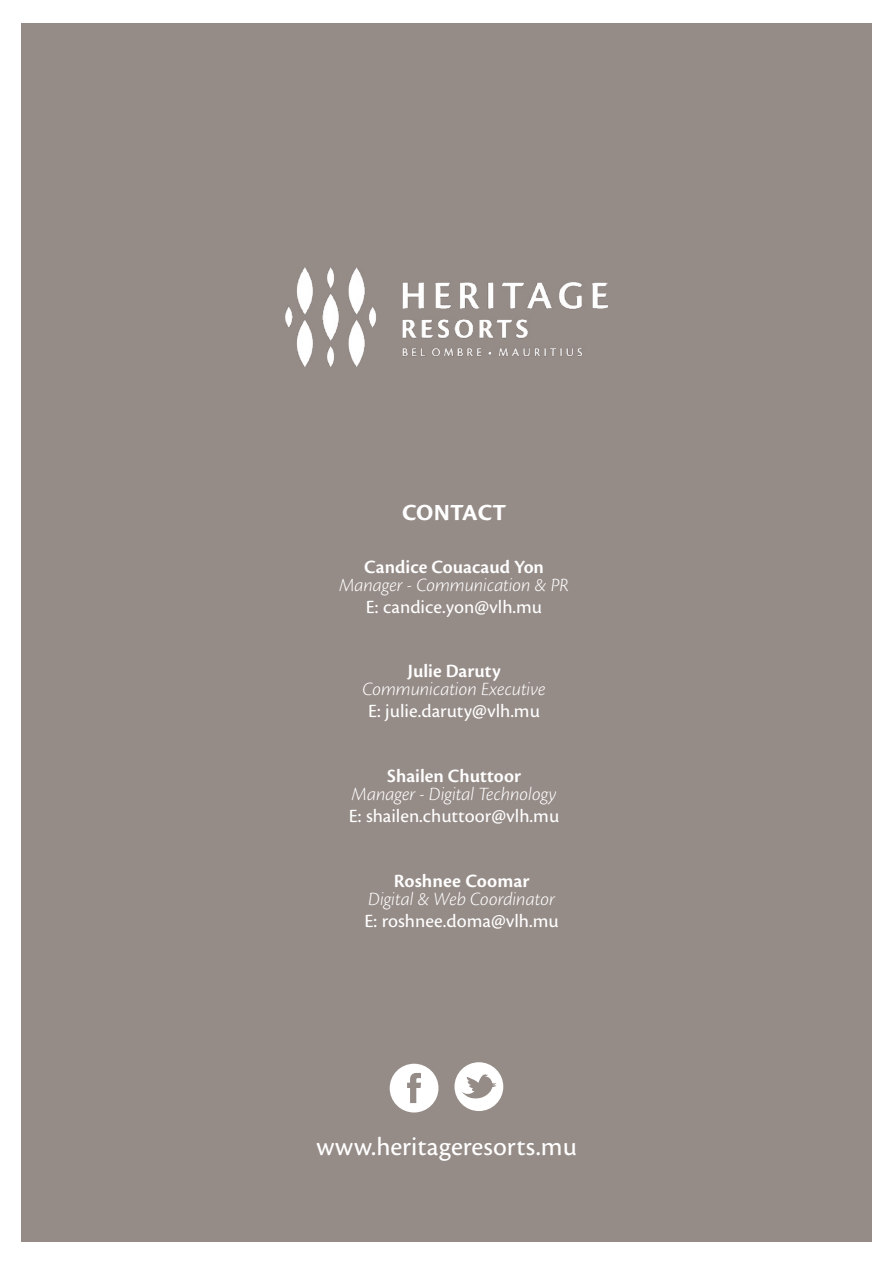
<style>
.page{position:relative;width:893px;height:1263px;background:#fff}
.page>*{position:absolute;margin:0;border:0;box-sizing:border-box;transform-origin:0 0}
.t1{font:27px "Cronos Pro Capt";color:#fff}
.t2{font:24px "Cronos Pro Bold Capt";letter-spacing:.005em;color:#fff}
.t3{font:italic 300 19.5px "Cronos Pro";letter-spacing:-.005em;color:#fff}
.t4{font:19.5px "Cronos Pro Capt";color:#fff}
.t5{font:600 19.5px "Cronos Pro";color:#fff}
.t6{font:19.5px "Cronos Pro Semibold Capt";color:#fff}
</style>
<div class="page">
<div style="left:21px;top:23px;width:851px;height:1219px;background:#958b87"></div>
<svg style="left:454px;top:1062px;width:49px;height:49px"></svg>
<svg style="left:390px;top:1064px;width:48px;height:48px"></svg>
<img style="left:286px;top:268px;width:321px;height:98px">
<p class="t2" style="left:402px;top:498px;width:106px">CONTACT</p>
<p class="t5" style="left:364px;top:555px;width:181px">Candice Couacaud Yon</p>
<p class="t3" style="left:339px;top:573px;width:232px">Manager - Communication &amp; PR</p>
<p class="t4" style="left:366px;top:596px;width:178px">E: candice.yon@vlh.mu</p>
<p class="t5" style="left:408px;top:660px;width:94px">Julie Daruty</p>
<p class="t3" style="left:362px;top:678px;width:185px">Communication Executive</p>
<p class="t4" style="left:368px;top:700px;width:173px">E: julie.daruty@vlh.mu</p>
<p class="t5" style="left:387px;top:765px;width:135px">Shailen Chuttoor</p>
<p class="t3" style="left:352px;top:783px;width:206px">Manager - Digital Technology</p>
<p class="t4" style="left:349px;top:805px;width:212px">E: shailen.chuttoor@vlh.mu</p>
<p class="t6" style="left:394px;top:870px;width:137px">Roshnee Coomar</p>
<p class="t3" style="left:368px;top:888px;width:189px">Digital &amp; Web Coordinator</p>
<p class="t4" style="left:365px;top:910px;width:196px">E: roshnee.doma@vlh.mu</p>
<h1 class="t1" style="left:316px;top:1131px;width:262px">www.heritageresorts.mu</h1>
</div>
